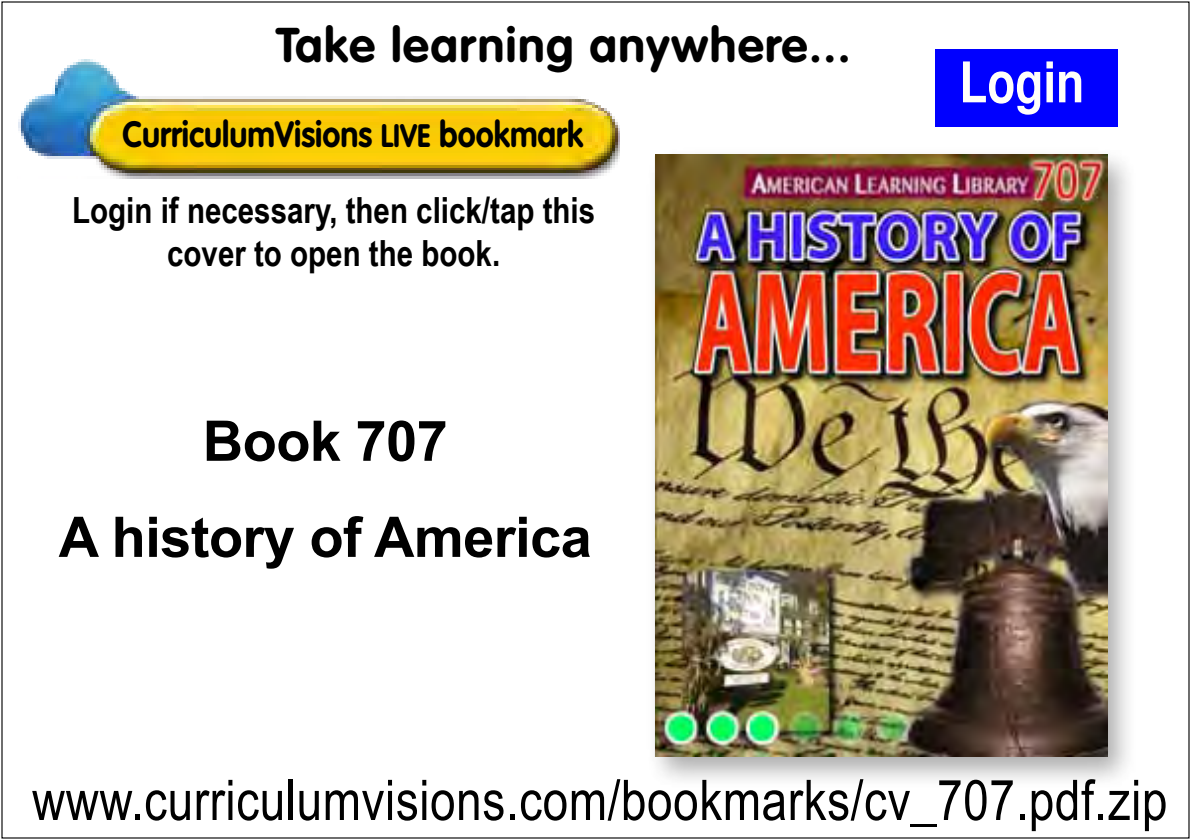
<style>
.page{position:relative;width:1191px;height:840px;background:#fff}
.page>*{position:absolute;margin:0;border:0;box-sizing:border-box;transform-origin:0 0}
.t1{font:56px "Arial Narrow";letter-spacing:.01em;color:#000}
.t2{font:700 56px/96px "Arial";letter-spacing:-.01em;color:#000;text-align:center}
.t3{font:56px "Helvetica CY Bold";color:#fffefa}
.t4{font:700 48px "VAG Rounded";letter-spacing:.03em;color:#000}
.t5{font:700 36px/43.2px "Arial Narrow";color:#000;text-align:center}
.t6{font:700 36px "VAG Rounded";color:#000;scale:.9 1}
.s1{font-size:32px}
</style>
<div class="page">
<div style="left:645px;top:145px;width:494px;height:644px;background:#000;opacity:.75"></div>
<img style="left:18px;top:59px;width:601px;height:120px">
<div style="left:935px;top:49px;width:183px;height:77px;background:#00f"></div>
<img style="left:655px;top:155px;width:452px;height:600px">
<h2 class="t4" style="left:276px;top:17px;width:576px">Take learning anywhere...</h2>
<p class="t6" style="left:122px;top:113px;width:513px">CurriculumVisions <span class="s1">LIVE</span> bookmark</p>
<p class="t5" style="left:72px;top:187px;width:524px">Login if necessary, then click/tap this cover to open the book.</p>
<h1 class="t2" style="left:59px;top:395px;width:534px">Book 707<br>A history of America</h1>
<h1 class="t3" style="left:959px;top:48px;width:126px">Login</h1>
<h1 class="t1" style="left:32px;top:758px;width:1136px">www.curriculumvisions.com/bookmarks/cv_707.pdf.zip</h1>
</div>
